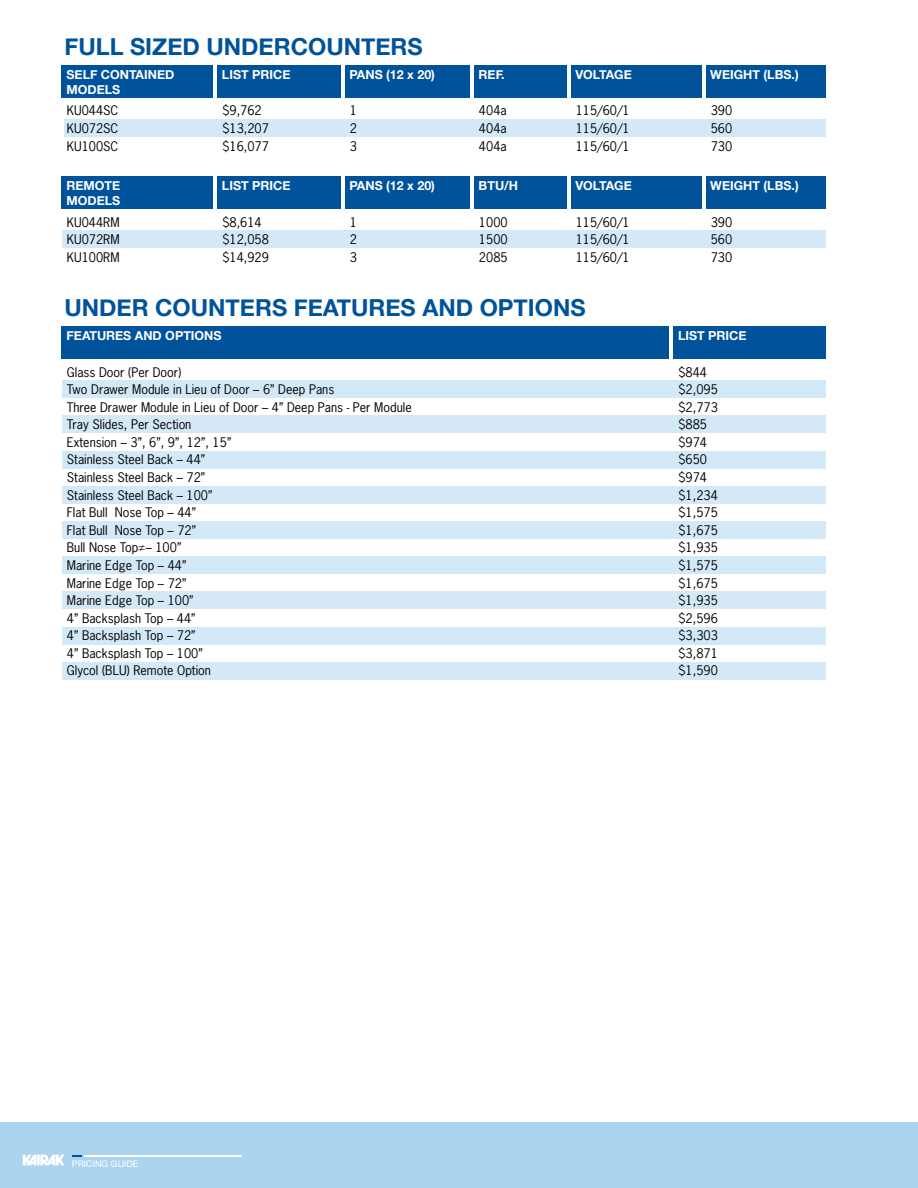
<style>
.page{position:relative;width:918px;height:1188px;background:#fff}
.page>*{position:absolute;margin:0;border:0;box-sizing:border-box;transform-origin:0 0}
.t1{font:700 23.4px "Helvetica Neue";color:#00539b}
.t2{font:12.45px/17.5px "News Gothic Std";color:#000;text-align:justify}
.t3{font:700 12.45px/15px "Helvetica Neue";color:#fff}
.t4{font:9px "Helvetica Neue";color:#fff}
</style>
<div class="page">
<div style="left:0;top:1123px;width:918px;height:65px;background:#acd4f1"></div>
<svg style="left:23px;top:1155px;width:42px;height:10px"></svg>
<hr style="left:84px;top:1155px;width:158px;height:1px;background:#fff">
<div style="left:63px;top:627px;width:763px;height:17px;background:#d4e9f8"></div>
<div style="left:63px;top:592px;width:763px;height:17px;background:#d4e9f8"></div>
<div style="left:63px;top:662px;width:763px;height:18px;background:#d4e9f8"></div>
<div style="left:63px;top:557px;width:763px;height:17px;background:#d4e9f8"></div>
<div style="left:63px;top:521px;width:763px;height:18px;background:#d4e9f8"></div>
<div style="left:63px;top:486px;width:763px;height:18px;background:#d4e9f8"></div>
<div style="left:63px;top:451px;width:763px;height:17px;background:#d4e9f8"></div>
<div style="left:63px;top:416px;width:763px;height:17px;background:#d4e9f8"></div>
<div style="left:63px;top:381px;width:763px;height:17px;background:#d4e9f8"></div>
<div style="left:63px;top:231px;width:763px;height:17px;background:#d4e9f8"></div>
<div style="left:65px;top:119px;width:761px;height:18px;background:#d4e9f8"></div>
<div style="left:61px;top:326px;width:765px;height:32px;background:#00539b"></div>
<hr style="left:670px;top:325px;width:3px;height:36px;background:#fff">
<div style="left:61px;top:176px;width:765px;height:33px;background:#00539b"></div>
<hr style="left:702px;top:175px;width:3px;height:36px;background:#fff">
<hr style="left:567px;top:175px;width:3px;height:36px;background:#fff">
<hr style="left:470px;top:175px;width:4px;height:36px;background:#fff">
<hr style="left:341px;top:175px;width:3px;height:36px;background:#fff">
<hr style="left:213px;top:175px;width:4px;height:36px;background:#fff">
<div style="left:61px;top:65px;width:765px;height:32px;background:#00539b"></div>
<hr style="left:702px;top:63px;width:3px;height:37px;background:#fff">
<hr style="left:567px;top:63px;width:3px;height:37px;background:#fff">
<hr style="left:470px;top:63px;width:4px;height:37px;background:#fff">
<hr style="left:341px;top:63px;width:3px;height:37px;background:#fff">
<hr style="left:213px;top:63px;width:4px;height:37px;background:#fff">
<h1 class="t1" style="left:65px;top:28px;width:360px">FULL SIZED UNDERCOUNTERS</h1>
<p class="t3" style="left:67px;top:67px;width:109px">SELF CONTAINED<br>MODELS</p>
<p class="t2" style="left:67px;top:102px;width:53px">KU044SC KU072SC KU100SC</p>
<p class="t3" style="left:67px;top:179px;width:55px">REMOTE<br>MODELS</p>
<p class="t2" style="left:67px;top:213px;width:54px">KU044RM KU072RM KU100RM</p>
<p class="t3" style="left:222px;top:67px;width:70px">LIST PRICE</p>
<p class="t2" style="left:222px;top:102px;width:48px;text-align:left">$9,762 $13,207 $16,077</p>
<p class="t3" style="left:222px;top:179px;width:70px">LIST PRICE</p>
<p class="t2" style="left:222px;top:213px;width:48px;text-align:left">$8,614 $12,058 $14,929</p>
<p class="t3" style="left:350px;top:67px;width:87px">PANS (12 x 20)</p>
<p class="t2" style="left:350px;top:102px;width:9px">1<br>2<br>3</p>
<p class="t3" style="left:350px;top:179px;width:87px">PANS (12 x 20)</p>
<p class="t2" style="left:350px;top:213px;width:9px">1<br>2<br>3</p>
<p class="t3" style="left:479px;top:67px;width:27px">REF.</p>
<p class="t2" style="left:479px;top:102px;width:29px">404a 404a 404a</p>
<p class="t3" style="left:479px;top:179px;width:41px">BTU/H</p>
<p class="t2" style="left:479px;top:213px;width:30px">1000<br>1500<br>2085</p>
<p class="t3" style="left:575px;top:67px;width:58px">VOLTAGE</p>
<p class="t2" style="left:576px;top:102px;width:56px">115/60/1<br>115/60/1<br>115/60/1</p>
<p class="t3" style="left:575px;top:179px;width:58px">VOLTAGE</p>
<p class="t2" style="left:576px;top:213px;width:56px">115/60/1<br>115/60/1<br>115/60/1</p>
<h1 class="t1" style="left:65px;top:289px;width:523px">UNDER COUNTERS FEATURES AND OPTIONS</h1>
<p class="t3" style="left:67px;top:328px;width:157px">FEATURES AND OPTIONS</p>
<p class="t2" style="left:67px;top:363px;width:346px;text-align:left">Glass Door (Per Door)<br>Two Drawer Module in Lieu of Door – 6” Deep Pans<br>Three Drawer Module in Lieu of Door – 4” Deep Pans - Per Module<br>Tray Slides, Per Section<br>Extension – 3”, 6”, 9”, 12”, 15”<br>Stainless Steel Back – 44”<br>Stainless Steel Back – 72”<br>Stainless Steel Back – 100”<br>Flat Bull Nose Top – 44”<br>Flat Bull Nose Top – 72”<br>Bull Nose Top≠– 100”<br>Marine Edge Top – 44”<br>Marine Edge Top – 72”<br>Marine Edge Top – 100”<br>4” Backsplash Top – 44”<br>4” Backsplash Top – 72”<br>4” Backsplash Top – 100”<br>Glycol (BLU) Remote Option</p>
<p class="t3" style="left:710px;top:67px;width:90px">WEIGHT (LBS.)</p>
<p class="t2" style="left:711px;top:102px;width:23px">390<br>560<br>730</p>
<p class="t3" style="left:710px;top:179px;width:90px">WEIGHT (LBS.)</p>
<p class="t2" style="left:711px;top:213px;width:23px">390<br>560<br>730</p>
<p class="t3" style="left:678px;top:328px;width:70px">LIST PRICE</p>
<p class="t2" style="left:678px;top:363px;width:41px;text-align:left">$844 $2,095 $2,773 $885 $974 $650 $974 $1,234 $1,575 $1,675 $1,935 $1,575 $1,675 $1,935 $2,596 $3,303 $3,871 $1,590</p>
<p class="t4" style="left:72px;top:1157px;width:68px">PRICING GUIDE</p>
</div>
